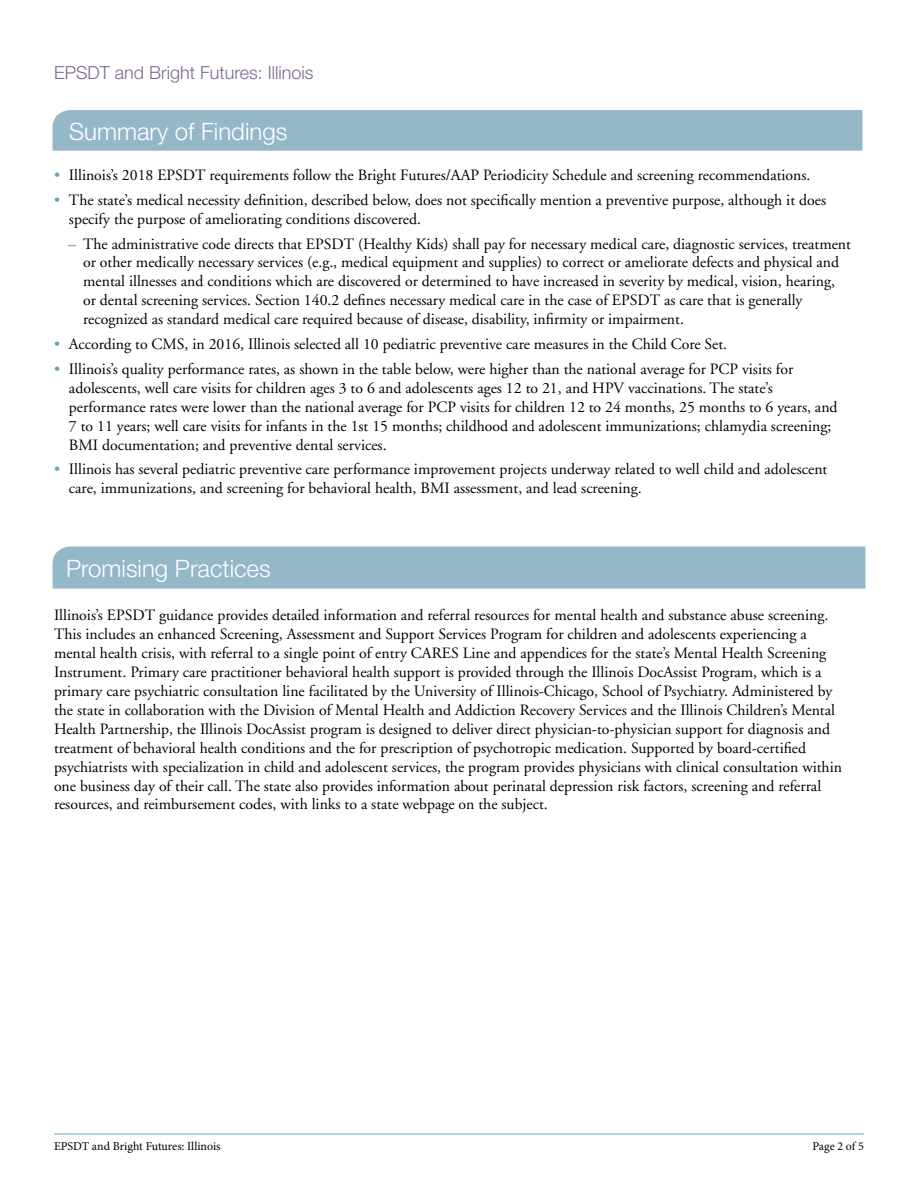
<style>
.page{position:relative;width:918px;height:1188px;background:#fff}
.page>*{position:absolute;margin:0;border:0;box-sizing:border-box;transform-origin:0 0}
.t1{font:300 24px "Helvetica Neue";color:#fff}
.t2{font:300 18px "Helvetica Neue";color:#7c6990}
.t3{font:15.75px/18.9px "Adobe Garamond";color:#000}
.t4{font:12px "Minion Pro";letter-spacing:-.005em;color:#000}
.s1{color:#6ba2b8}
.s2{font-weight:700;color:#6ba2b8}
</style>
<div class="page">
<hr style="left:54px;top:1134px;width:810px;height:1px;background:#6ba2b8">
<div style="left:52px;top:110px;width:810px;height:41px;background:#95b8c9"></div>
<div style="left:52px;top:546px;width:814px;height:43px;background:#95b8c9"></div>
<p class="t2" style="left:54px;top:62px;width:261px">EPSDT and Bright Futures: Illinois</p>
<h1 class="t1" style="left:69px;top:117px;width:220px">Summary of Findings</h1>
<p class="t3" style="left:54px;top:166px;width:758px"><span class="s1">•</span> Illinois’s 2018 EPSDT requirements follow the Bright Futures/AAP Periodicity Schedule and screening recommendations.</p>
<p class="t3" style="left:69px;top:191px;width:759px;text-indent:-15px"><span class="s1">•</span> The state’s medical necessity definition, described below, does not specifically mention a preventive purpose, although it does specify the purpose of ameliorating conditions discovered.</p>
<p class="t3" style="left:83px;top:235px;width:769px;text-indent:-15px"><span class="s2">–</span> The administrative code directs that EPSDT (Healthy Kids) shall pay for necessary medical care, diagnostic services, treatment or other medically necessary services (e.g., medical equipment and supplies) to correct or ameliorate defects and physical and mental illnesses and conditions which are discovered or determined to have increased in severity by medical, vision, hearing, or dental screening services. Section 140.2 defines necessary medical care in the case of EPSDT as care that is generally recognized as standard medical care required because of disease, disability, infirmity or impairment.</p>
<p class="t3" style="left:54px;top:335px;width:675px"><span class="s1">•</span> According to CMS, in 2016, Illinois selected all 10 pediatric preventive care measures in the Child Core Set.</p>
<p class="t3" style="left:69px;top:360px;width:770px;text-indent:-15px"><span class="s1">•</span> Illinois’s quality performance rates, as shown in the table below, were higher than the national average for PCP visits for adolescents, well care visits for children ages 3 to 6 and adolescents ages 12 to 21, and HPV vaccinations. The state’s performance rates were lower than the national average for PCP visits for children 12 to 24 months, 25 months to 6 years, and 7 to 11 years; well care visits for infants in the 1st 15 months; childhood and adolescent immunizations; chlamydia screening; BMI documentation; and preventive dental services.</p>
<p class="t3" style="left:69px;top:460px;width:760px;text-indent:-15px"><span class="s1">•</span> Illinois has several pediatric preventive care performance improvement projects underway related to well child and adolescent care, immunizations, and screening for behavioral health, BMI assessment, and lead screening.</p>
<h1 class="t1" style="left:66px;top:553px;width:206px">Promising Practices</h1>
<p class="t3" style="left:54px;top:606px;width:790px">Illinois’s EPSDT guidance provides detailed information and referral resources for mental health and substance abuse screening.<br>This includes an enhanced Screening, Assessment and Support Services Program for children and adolescents experiencing a mental health crisis, with referral to a single point of entry CARES Line and appendices for the state’s Mental Health Screening Instrument. Primary care practitioner behavioral health support is provided through the Illinois DocAssist Program, which is a primary care psychiatric consultation line facilitated by the University of Illinois-Chicago, School of Psychiatry. Administered by the state in collaboration with the Division of Mental Health and Addiction Recovery Services and the Illinois Children’s Mental Health Partnership, the Illinois DocAssist program is designed to deliver direct physician-to-physician support for diagnosis and treatment of behavioral health conditions and the for prescription of psychotropic medication. Supported by board-certified psychiatrists with specialization in child and adolescent services, the program provides physicians with clinical consultation within one business day of their call. The state also provides information about perinatal depression risk factors, screening and referral resources, and reimbursement codes, with links to a state webpage on the subject.</p>
<p class="t4" style="left:54px;top:1138px;width:168px">EPSDT and Bright Futures: Illinois</p>
<p class="t4" style="left:812px;top:1138px;width:53px">Page 2 of 5</p>
</div>
